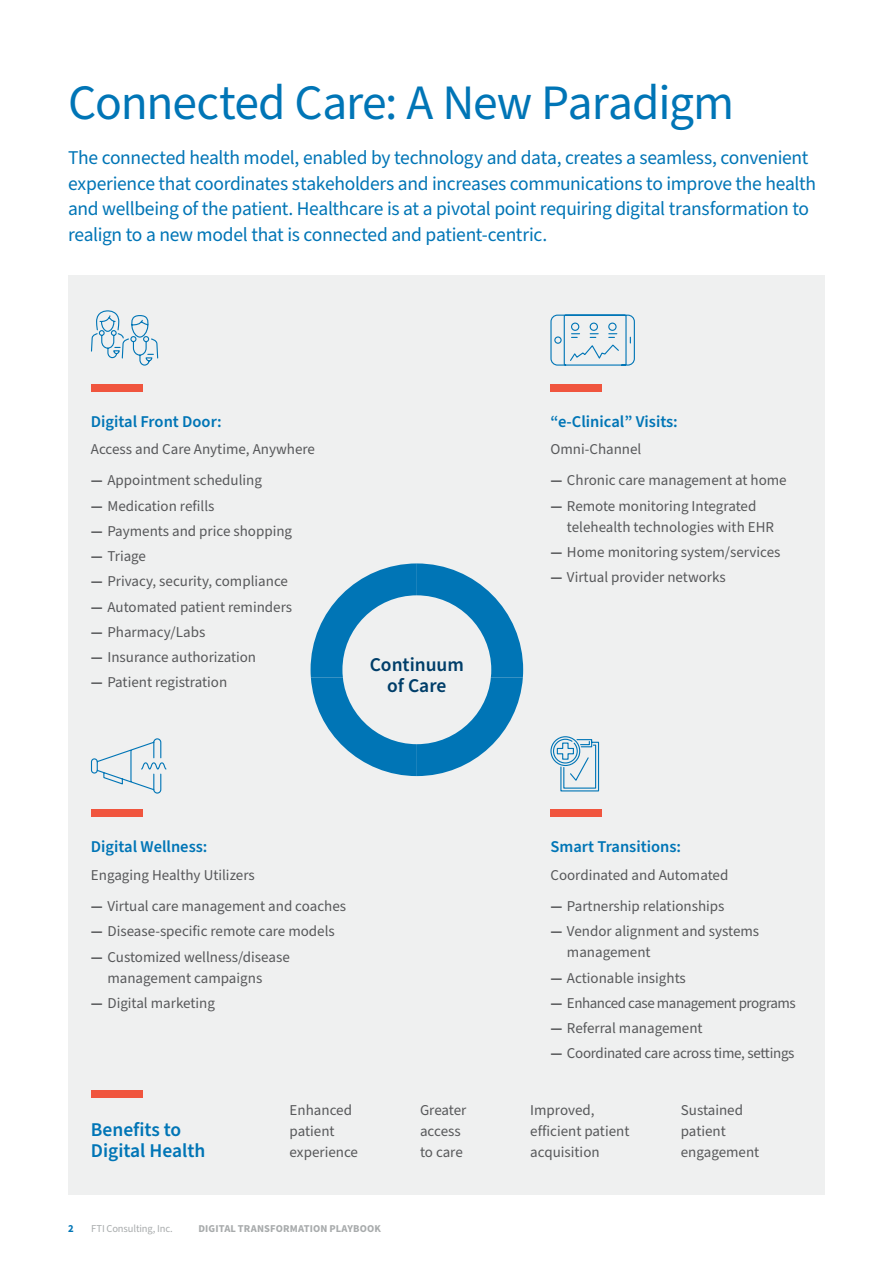
<style>
.page{position:relative;width:893px;height:1263px;background:#fff}
.page>*{position:absolute;margin:0;border:0;box-sizing:border-box;transform-origin:0 0}
.H1_Headline{font:49.5px "Source Sans Pro";letter-spacing:-.02em;color:#0075b6}
.Intro{font:19.5px/25.5px "Source Sans Pro";letter-spacing:-.02em;color:#0075b6}
.Body_copy{font:600 19.5px/21px "Source Sans Pro";color:#0075b6}
.Body_copy-2{font:600 19.5px/21px "Source Sans Pro";color:#003e69;text-align:center}
.Body_copy-3{font:600 16.5px "Source Sans Pro";color:#0075b6}
.Body_copy-4{font:15px/21px "Source Sans Pro";color:#57585a}
.Body_copy-5{font:15px "Source Sans Pro";letter-spacing:-.02em;color:#57585a}
.Body_copy-6{font:15px "Source Sans Pro";letter-spacing:-.03em;color:#57585a}
.Footer_title{font:700 10.5px "Source Sans Pro";letter-spacing:.015em;color:#a8abac}
.Boilerplate{font:10.5px "Source Sans Pro";letter-spacing:-.01em;color:#a8abac}
.Folio{font:700 10.5px "Source Sans Pro";color:#0075b6}
.s1{font-weight:700}
</style>
<div class="page">
<div style="left:68px;top:275px;width:757px;height:920px;background:#eff0f0"></div>
<div style="left:91px;top:384px;width:51px;height:7px;background:#f0553e"></div>
<div style="left:91px;top:810px;width:51px;height:7px;background:#f0553e"></div>
<div style="left:91px;top:1090px;width:51px;height:7px;background:#f0553e"></div>
<div style="left:550px;top:810px;width:52px;height:7px;background:#f0553e"></div>
<div style="left:550px;top:384px;width:52px;height:7px;background:#f0553e"></div>
<svg style="left:311px;top:563px;width:212px;height:213px"></svg>
<div style="left:342px;top:595px;width:149px;height:149px;background:#eff0f0;border-radius:50%"></div>
<svg style="left:90px;top:738px;width:77px;height:56px"></svg>
<svg style="left:550px;top:314px;width:85px;height:52px"></svg>
<svg style="left:550px;top:736px;width:50px;height:56px"></svg>
<svg style="left:91px;top:311px;width:68px;height:55px"></svg>
<p class="H1_Headline" style="left:68px;top:69px;width:667px">Connected Care: A New Paradigm</p>
<p class="Intro" style="left:68px;top:146px;width:749px">The connected health model, enabled by technology and data, creates a seamless, convenient experience that coordinates stakeholders and increases communications to improve the health and wellbeing of the patient. Healthcare is at a pivotal point requiring digital transformation to realign to a new model that is connected and patient-centric.</p>
<p class="Body_copy-3" style="left:91px;top:410px;width:132px">Digital Front Door:</p>
<p class="Body_copy-4" style="left:91px;top:439px;width:226px">Access and Care Anytime, Anywhere</p>
<p class="Body_copy-4" style="left:91px;top:470px;width:173px"><span class="s1">—</span> Appointment scheduling</p>
<p class="Body_copy-4" style="left:91px;top:495px;width:125px"><span class="s1">—</span> Medication refills</p>
<p class="Body_copy-4" style="left:91px;top:521px;width:203px"><span class="s1">—</span> Payments and price shopping</p>
<p class="Body_copy-4" style="left:91px;top:546px;width:57px"><span class="s1">—</span> Triage</p>
<p class="Body_copy-4" style="left:91px;top:571px;width:199px"><span class="s1">—</span> Privacy, security, compliance</p>
<p class="Body_copy-4" style="left:91px;top:596px;width:203px"><span class="s1">—</span> Automated patient reminders</p>
<p class="Body_copy-4" style="left:91px;top:622px;width:116px"><span class="s1">—</span> Pharmacy/Labs</p>
<p class="Body_copy-4" style="left:91px;top:647px;width:167px"><span class="s1">—</span> Insurance authorization</p>
<p class="Body_copy-4" style="left:91px;top:672px;width:138px"><span class="s1">—</span> Patient registration</p>
<p class="Body_copy-2" style="left:370px;top:655px;width:96px">Continuum of Care</p>
<p class="Body_copy-3" style="left:91px;top:836px;width:118px">Digital Wellness:</p>
<p class="Body_copy-4" style="left:91px;top:865px;width:165px">Engaging Healthy Utilizers</p>
<p class="Body_copy-4" style="left:91px;top:896px;width:257px"><span class="s1">—</span> Virtual care management and coaches</p>
<p class="Body_copy-4" style="left:91px;top:921px;width:245px"><span class="s1">—</span> Disease-specific remote care models</p>
<p class="Body_copy-4" style="left:107px;top:947px;width:184px;text-indent:-16px"><span class="s1">—</span> Customized wellness/disease management campaigns</p>
<p class="Body_copy-4" style="left:91px;top:993px;width:126px"><span class="s1">—</span> Digital marketing</p>
<p class="Body_copy-3" style="left:550px;top:410px;width:129px">“e-Clinical” Visits:</p>
<p class="Body_copy-4" style="left:550px;top:439px;width:92px">Omni-Channel</p>
<p class="Body_copy-4" style="left:550px;top:470px;width:238px"><span class="s1">—</span> Chronic care management at home</p>
<p class="Body_copy-4" style="left:567px;top:495px;width:209px;text-indent:-16px"><span class="s1">—</span> Remote monitoring Integrated telehealth technologies with EHR</p>
<p class="Body_copy-4" style="left:550px;top:542px;width:232px"><span class="s1">—</span> Home monitoring system/services</p>
<p class="Body_copy-4" style="left:550px;top:567px;width:177px"><span class="s1">—</span> Virtual provider networks</p>
<p class="Body_copy-3" style="left:550px;top:836px;width:132px">Smart Transitions:</p>
<p class="Body_copy-4" style="left:550px;top:865px;width:179px">Coordinated and Automated</p>
<p class="Body_copy-4" style="left:550px;top:896px;width:176px"><span class="s1">—</span> Partnership relationships</p>
<p class="Body_copy-4" style="left:567px;top:921px;width:194px;text-indent:-16px"><span class="s1">—</span> Vendor alignment and systems management</p>
<p class="Body_copy-4" style="left:550px;top:968px;width:137px"><span class="s1">—</span> Actionable insights</p>
<p class="Body_copy-6" style="left:550px;top:993px;width:247px"><span class="s1">—</span> Enhanced case management programs</p>
<p class="Body_copy-4" style="left:550px;top:1018px;width:154px"><span class="s1">—</span> Referral management</p>
<p class="Body_copy-5" style="left:550px;top:1043px;width:246px"><span class="s1">—</span> Coordinated care across time, settings</p>
<p class="Body_copy" style="left:91px;top:1119px;width:116px">Benefits to<br>Digital Health</p>
<p class="Body_copy-4" style="left:290px;top:1099px;width:70px">Enhanced patient experience</p>
<p class="Body_copy-4" style="left:420px;top:1099px;width:48px">Greater access to care</p>
<p class="Body_copy-4" style="left:530px;top:1099px;width:101px">Improved, efficient patient acquisition</p>
<p class="Body_copy-4" style="left:681px;top:1099px;width:80px">Sustained patient engagement</p>
<p class="Folio" style="left:68px;top:1221px;width:7px">2</p>
<p class="Boilerplate" style="left:91px;top:1221px;width:83px">FTI Consulting, Inc.</p>
<p class="Footer_title" style="left:198px;top:1221px;width:184px">DIGITAL TRANSFORMATION PLAYBOOK</p>
</div>
